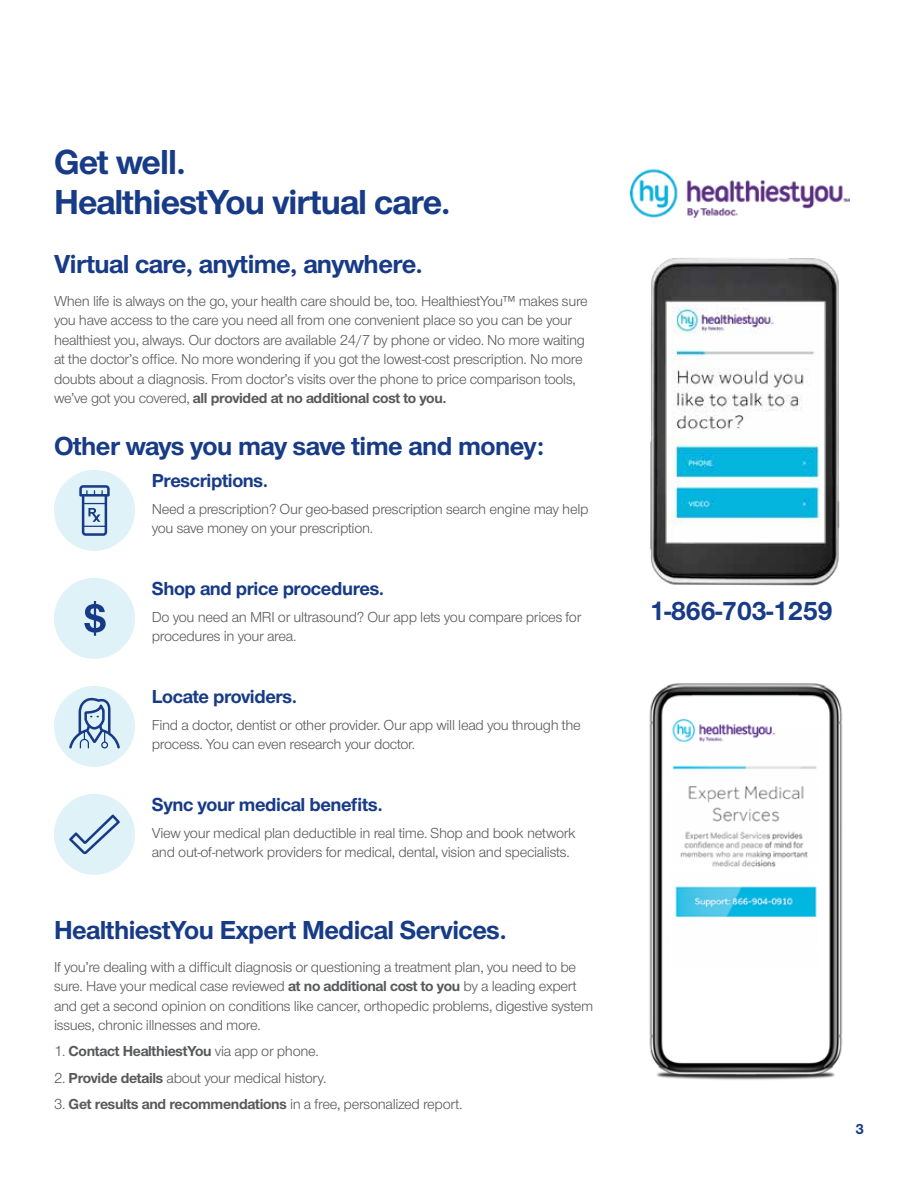
<style>
.page{position:relative;width:918px;height:1188px;background:#fff}
.page>*{position:absolute;margin:0;border:0;box-sizing:border-box;transform-origin:0 0}
.t1{font:700 36px/40.5px "UHC Sans";letter-spacing:-.025em;color:#173b87}
.t2{font:700 27px "UHC Sans";letter-spacing:-.02em;color:#173b87}
.t3{font:700 19.5px "UHC Sans";letter-spacing:-.02em;color:#173b87}
.t4{font:15px/19.5px "UHC Sans";letter-spacing:-.02em;color:#58595b}
.t5{font:700 15px "UHC Sans";letter-spacing:-.02em;color:#58595b}
.t6{font:700 15px "UHC Sans";color:#173b87}
.s1{font-weight:700}
.s2{font-weight:400}
</style>
<div class="page">
<div style="left:54px;top:470px;width:81px;height:81px;background:#dff2f7;border-radius:50%"></div>
<svg style="left:79px;top:485px;width:31px;height:51px"></svg>
<div style="left:54px;top:578px;width:81px;height:81px;background:#dff2f7;border-radius:50%"></div>
<svg style="left:84px;top:601px;width:22px;height:35px"></svg>
<div style="left:54px;top:686px;width:81px;height:81px;background:#dff2f7;border-radius:50%"></div>
<svg style="left:69px;top:697px;width:51px;height:52px"></svg>
<div style="left:54px;top:794px;width:81px;height:81px;background:#dff2f7;border-radius:50%"></div>
<svg style="left:69px;top:815px;width:51px;height:39px"></svg>
<img style="left:631px;top:168px;width:219px;height:50px">
<img style="left:650px;top:258px;width:190px;height:328px">
<img style="left:649px;top:683px;width:194px;height:397px">
<h2 class="t1" style="left:54px;top:140px;width:398px">Get well.<br>HealthiestYou virtual care.</h2>
<h3 class="t2" style="left:54px;top:245px;width:371px">Virtual care, anytime, anywhere.</h3>
<p class="t4" style="left:54px;top:290px;width:535px">When life is always on the go, your health care should be, too. HealthiestYou™ makes sure you have access to the care you need all from one convenient place so you can be your healthiest you, always. Our doctors are available 24/7 by phone or video. No more waiting at the doctor’s office. No more wondering if you got the lowest-cost prescription. No more doubts about a diagnosis. From doctor’s visits over the phone to price comparison tools, we’ve got you covered, <span class="s1">all provided at no additional cost to you.</span></p>
<h3 class="t2" style="left:54px;top:428px;width:492px">Other ways you may save time and money:</h3>
<h4 class="t3" style="left:152px;top:468px;width:118px">Prescriptions.</h4>
<p class="t4" style="left:152px;top:498px;width:438px">Need a prescription? Our geo-based prescription search engine may help you save money on your prescription.</p>
<h4 class="t3" style="left:152px;top:576px;width:234px">Shop and price procedures.</h4>
<p class="t4" style="left:152px;top:606px;width:431px">Do you need an MRI or ultrasound? Our app lets you compare prices for procedures in your area.</p>
<h4 class="t3" style="left:152px;top:684px;width:147px">Locate providers.</h4>
<p class="t4" style="left:152px;top:714px;width:431px">Find a doctor, dentist or other provider. Our app will lead you through the process. You can even research your doctor.</p>
<h4 class="t3" style="left:152px;top:792px;width:233px">Sync your medical benefits.</h4>
<p class="t4" style="left:152px;top:822px;width:425px">View your medical plan deductible in real time. Shop and book network and out-of-network providers for medical, dental, vision and specialists.</p>
<h3 class="t2" style="left:54px;top:911px;width:454px">HealthiestYou Expert Medical Services.</h3>
<p class="t4" style="left:54px;top:956px;width:541px">If you’re dealing with a difficult diagnosis or questioning a treatment plan, you need to be sure. Have your medical case reviewed <span class="s1">at no additional cost to you</span> by a leading expert and get a second opinion on conditions like cancer, orthopedic problems, digestive system issues, chronic illnesses and more.</p>
<p class="t5" style="left:54px;top:1041px;width:266px"><span class="s2">1.</span> Contact HealthiestYou <span class="s2">via app or phone.</span></p>
<p class="t4" style="left:54px;top:1067px;width:274px">2. <span class="s1">Provide details</span> about your medical history.</p>
<p class="t4" style="left:54px;top:1094px;width:410px">3. <span class="s1">Get results and recommendations</span> in a free, personalized report.</p>
<p class="t2" style="left:649px;top:592px;width:185px">1-866-703-1259</p>
<p class="t6" style="left:855px;top:1119px;width:10px">3</p>
</div>
